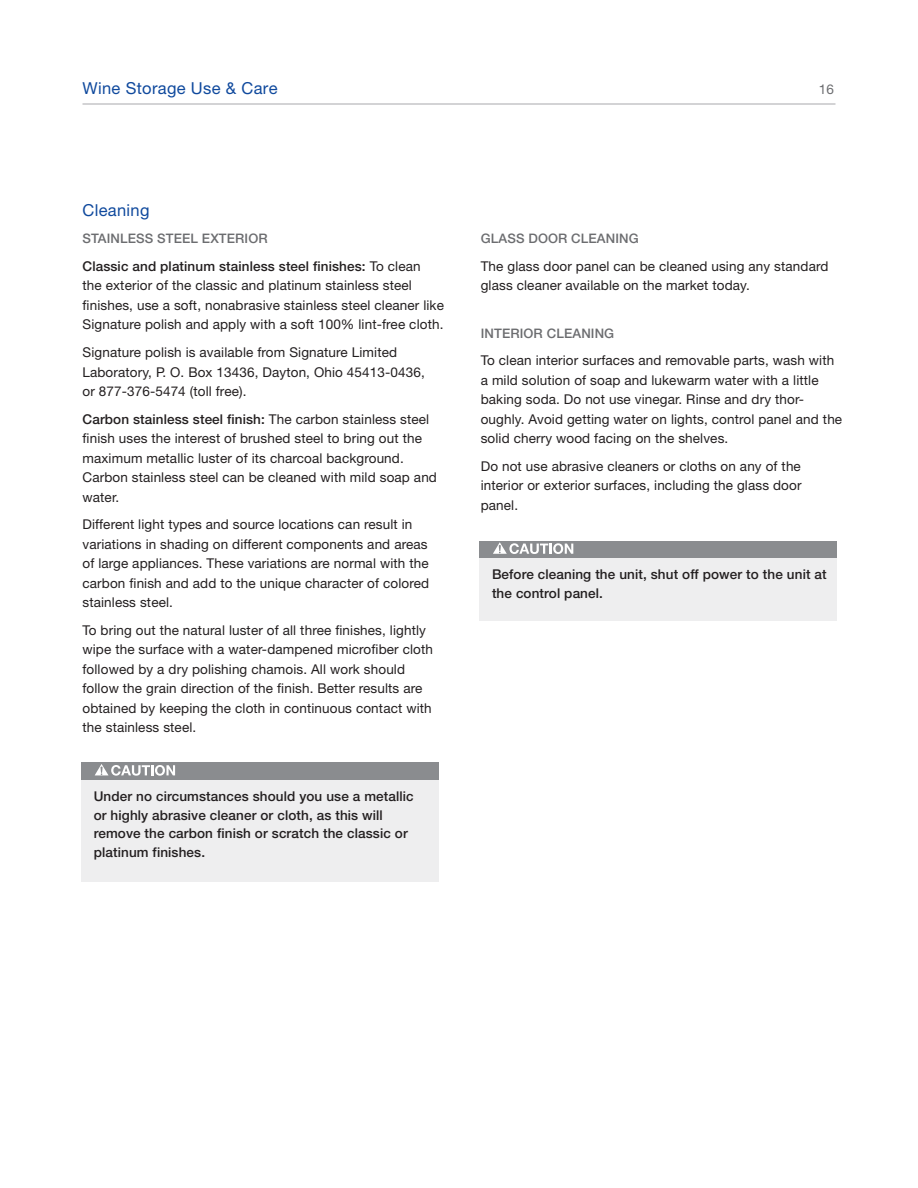
<style>
.page{position:relative;width:918px;height:1188px;background:#fff}
.page>*{position:absolute;margin:0;border:0;box-sizing:border-box;transform-origin:0 0}
.t1{font:16.5px "Helvetica Neue LT Pro";letter-spacing:.02em;color:#0f499d}
.t2{font:13.5px/19.5px "Helvetica Neue";letter-spacing:.01em;color:#231f20}
.t3{font:500 13.5px/18.8px "Helvetica Neue";letter-spacing:.01em;color:#231f20}
.t4{font:13.5px "Helvetica Neue LT Pro";color:#6c6d70}
.t5{font:500 13.2px "Helvetica Neue";letter-spacing:.01em;color:#6c6d70}
.s1{font-weight:500}
</style>
<div class="page">
<hr style="left:82px;top:104px;width:754px;height:1px;background:#a8a9ad">
<div style="left:479px;top:541px;width:358px;height:80px;background:#eeeeef"></div>
<div style="left:479px;top:541px;width:358px;height:17px;background:#8a8c8f"></div>
<svg style="left:493px;top:542px;width:80px;height:12px"></svg>
<div style="left:81px;top:763px;width:358px;height:118px;background:#eeeeef"></div>
<div style="left:81px;top:763px;width:358px;height:17px;background:#8a8c8f"></div>
<svg style="left:95px;top:764px;width:80px;height:12px"></svg>
<p class="t1" style="left:82px;top:83px;width:197px">Wine Storage Use &amp; Care</p>
<p class="t4" style="left:819px;top:85px;width:17px">16</p>
<p class="t1" style="left:82px;top:204px;width:69px">Cleaning</p>
<p class="t5" style="left:82px;top:234px;width:187px">STAINLESS STEEL EXTERIOR</p>
<p class="t2" style="left:82px;top:258px;width:363px"><span class="s1">Classic and platinum stainless steel finishes:</span> To clean<br>the exterior of the classic and platinum stainless steel finishes, use a soft, nonabrasive stainless steel cleaner like Signature polish and apply with a soft 100% lint-free cloth.</p>
<p class="t2" style="left:83px;top:344px;width:344px">Signature polish is available from Signature Limited<br>Laboratory, P. O. Box 13436, Dayton, Ohio 45413-0436, or 877-376-5474 (toll free).</p>
<p class="t2" style="left:83px;top:410px;width:356px"><span class="s1">Carbon stainless steel finish:</span> The carbon stainless steel finish uses the interest of brushed steel to bring out the maximum metallic luster of its charcoal background.<br>Carbon stainless steel can be cleaned with mild soap and water.</p>
<p class="t2" style="left:83px;top:516px;width:348px">Different light types and source locations can result in variations in shading on different components and areas of large appliances. These variations are normal with the carbon finish and add to the unique character of colored stainless steel.</p>
<p class="t2" style="left:83px;top:622px;width:352px">To bring out the natural luster of all three finishes, lightly wipe the surface with a water-dampened microfiber cloth followed by a dry polishing chamois. All work should follow the grain direction of the finish. Better results are obtained by keeping the cloth in continuous contact with the stainless steel.</p>
<p class="t3" style="left:94px;top:788px;width:322px">Under no circumstances should you use a metallic or highly abrasive cleaner or cloth, as this will remove the carbon finish or scratch the classic or platinum finishes.</p>
<p class="t5" style="left:481px;top:234px;width:160px">GLASS DOOR CLEANING</p>
<p class="t2" style="left:481px;top:258px;width:349px">The glass door panel can be cleaned using any standard glass cleaner available on the market today.</p>
<p class="t5" style="left:481px;top:328px;width:135px">INTERIOR CLEANING</p>
<p class="t2" style="left:481px;top:352px;width:363px">To clean interior surfaces and removable parts, wash with a mild solution of soap and lukewarm water with a little baking soda. Do not use vinegar. Rinse and dry thor&shy;oughly. Avoid getting water on lights, control panel and the solid cherry wood facing on the shelves.</p>
<p class="t2" style="left:481px;top:458px;width:322px;text-align:justify">Do not use abrasive cleaners or cloths on any of the interior or exterior surfaces, including the glass door panel.</p>
<p class="t3" style="left:492px;top:566px;width:336px">Before cleaning the unit, shut off power to the unit at the control panel.</p>
</div>
